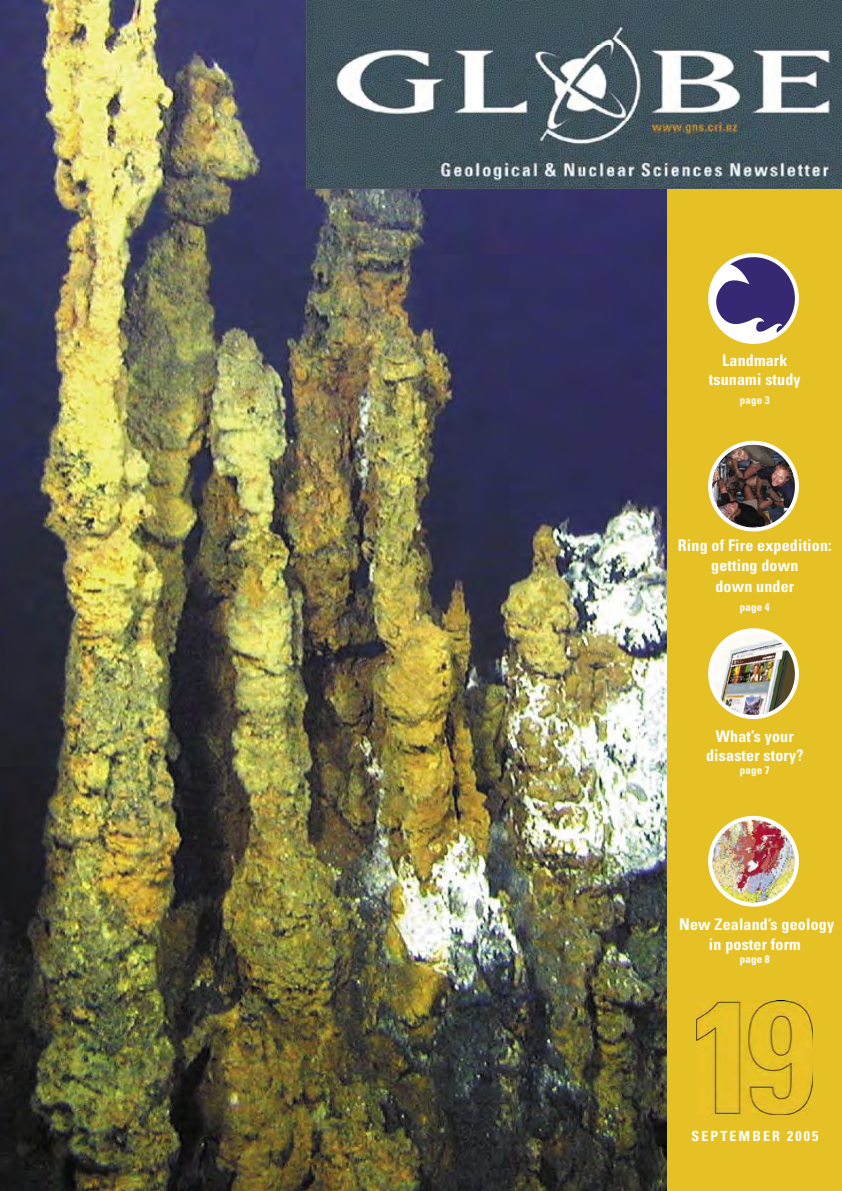
<style>
.page{position:relative;width:842px;height:1191px;background:#fff}
.page>*{position:absolute;margin:0;border:0;box-sizing:border-box;transform-origin:0 0}
.t1{font:700 condensed 16px/19.2px "Univers";letter-spacing:.01em;color:#fff;text-align:center}
.t2{font:700 condensed 14px "Univers";letter-spacing:.15em;color:#fff}
.t3{font:700 condensed 11px "Univers";letter-spacing:.01em;color:#fff}
</style>
<div class="page">
<img style="left:0;top:0;width:667px;height:1191px">
<div style="left:667px;top:141px;width:175px;height:1050px;background:#e6c126"></div>
<img style="left:306px;top:0;width:536px;height:188px">
<svg style="left:708px;top:253px;width:91px;height:91px"></svg>
<img style="left:708px;top:441px;width:91px;height:90px">
<img style="left:708px;top:816px;width:91px;height:90px">
<img style="left:708px;top:628px;width:91px;height:91px">
<img style="left:696px;top:1000px;width:117px;height:114px">
<p class="t1" style="left:709px;top:350px;width:93px">Landmark tsunami study</p>
<p class="t3" style="left:740px;top:393px;width:31px">page 3</p>
<p class="t1" style="left:678px;top:536px;width:155px">Ring of Fire expedition: getting down</p>
<p class="t1" style="left:715px;top:577px;width:80px">down under</p>
<p class="t3" style="left:740px;top:600px;width:31px">page 4</p>
<p class="t1" style="left:706px;top:726px;width:99px">What’s your disaster story?</p>
<p class="t3" style="left:740px;top:763px;width:31px">page 7</p>
<p class="t1" style="left:679px;top:915px;width:156px">New Zealand’s geology in poster form</p>
<p class="t3" style="left:740px;top:952px;width:31px">page 8</p>
<p class="t2" style="left:691px;top:1127px;width:128px">SEPTEMBER 2005</p>
</div>
